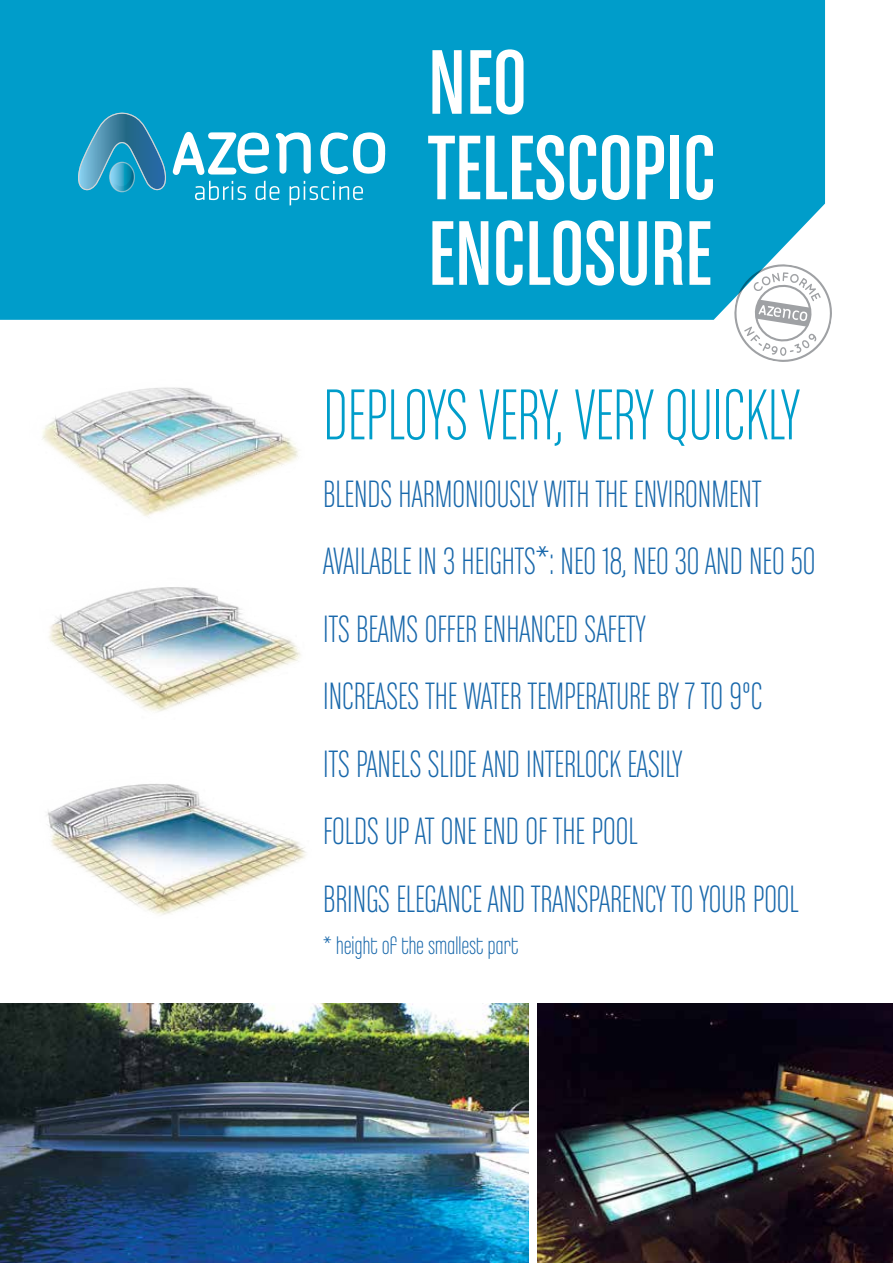
<style>
.page{position:relative;width:893px;height:1263px;background:#fff}
.page>*{position:absolute;margin:0;border:0;box-sizing:border-box;transform-origin:0 0}
.t1{font:97.5px/85.5px "Chalet Comprime Cologne Sixty";color:#fff}
.t2{font:76.5px "Chalet Comprime Milan Eighty";color:#009dca}
.t3{font:40.5px/67.5px "Chalet Comprime Milan Eighty";color:#1968ab}
.t4{font:25.5px "Chalet Comprime Milan Eighty";letter-spacing:.01em;color:#1968ab}
</style>
<div class="page">
<div style="left:0;top:0;width:825px;height:320px;background:#009dca"></div>
<svg style="left:76px;top:112px;width:309px;height:93px;background:#32aace"></svg>
<svg style="left:731px;top:261px;width:101px;height:101px"></svg>
<img style="left:537px;top:1003px;width:356px;height:260px">
<img style="left:0;top:1003px;width:529px;height:260px">
<img style="left:47px;top:784px;width:259px;height:131px">
<img style="left:49px;top:587px;width:252px;height:125px">
<img style="left:42px;top:387px;width:257px;height:130px">
<h1 class="t1" style="left:428px;top:38px;width:289px">NEO<br>TELESCOPIC<br>ENCLOSURE</h1>
<h2 class="t2" style="left:323px;top:374px;width:478px">DEPLOYS VERY, VERY QUICKLY</h2>
<p class="t3" style="left:323px;top:460px;width:494px">BLENDS HARMONIOUSLY WITH THE ENVIRONMENT AVAILABLE IN 3 HEIGHTS*: NEO 18, NEO 30 AND NEO 50<br>ITS BEAMS OFFER ENHANCED SAFETY<br>INCREASES THE WATER TEMPERATURE BY 7 TO 9°C<br>ITS PANELS SLIDE AND INTERLOCK EASILY<br>FOLDS UP AT ONE END OF THE POOL<br>BRINGS ELEGANCE AND TRANSPARENCY TO YOUR POOL</p>
<p class="t4" style="left:323px;top:932px;width:196px">* height of the smallest part</p>
</div>
